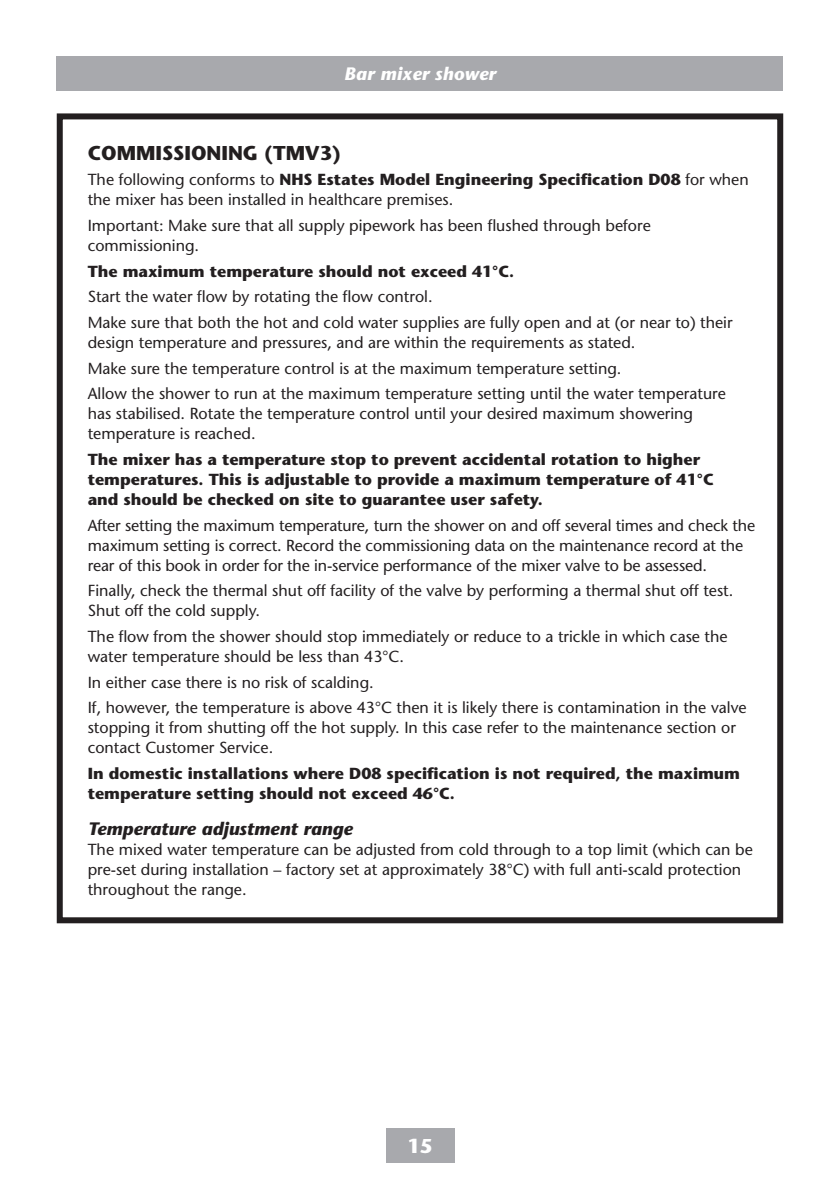
<style>
.page{position:relative;width:840px;height:1191px;background:#fff}
.page>*{position:absolute;margin:0;border:0;box-sizing:border-box;transform-origin:0 0}
._01_Heading_10pt_Bol{font:700 20px "Stone Sans Std";color:#231f20}
.t1{font:700 20px "Stone Sans Std";color:#fff}
._03_Body_text_8pt_IT{font:italic 700 18px "Stone Sans Std";color:#231f20}
.t2{font:italic 700 18px "Stone Sans Std";letter-spacing:.01em;color:#fff}
._03_Body_text_8pt_IT-2{font:500 16px/20px "Stone Sans Std";color:#231f20}
._03_Body_text_8pt_IT-3{font:700 16px/20px "Stone Sans Std";color:#231f20}
.s1{font-weight:700}
</style>
<div class="page">
<div style="left:57px;top:57px;width:725px;height:34px;background:#a8a9ad"></div>
<div style="left:386px;top:1128px;width:68px;height:34px;background:#a8a9ad"></div>
<div style="left:57px;top:113px;width:725px;height:810px;border:6px solid #231f20"></div>
<p class="t2" style="left:344px;top:63px;width:153px">Bar mixer shower</p>
<p class="_01_Heading_10pt_Bol" style="left:88px;top:141px;width:255px">COMMISSIONING (TMV3)</p>
<p class="_03_Body_text_8pt_IT-2" style="left:88px;top:170px;width:662px">The following conforms to <span class="s1">NHS Estates Model Engineering Specification D08</span> for when the mixer has been installed in healthcare premises.</p>
<p class="_03_Body_text_8pt_IT-2" style="left:88px;top:215px;width:564px">Important: Make sure that all supply pipework has been flushed through before commissioning.</p>
<p class="_03_Body_text_8pt_IT-3" style="left:88px;top:261px;width:428px">The maximum temperature should not exceed 41°C.</p>
<p class="_03_Body_text_8pt_IT-2" style="left:88px;top:287px;width:346px">Start the water flow by rotating the flow control.</p>
<p class="_03_Body_text_8pt_IT-2" style="left:88px;top:312px;width:646px">Make sure that both the hot and cold water supplies are fully open and at (or near to) their design temperature and pressures, and are within the requirements as stated.</p>
<p class="_03_Body_text_8pt_IT-2" style="left:88px;top:358px;width:535px">Make sure the temperature control is at the maximum temperature setting.</p>
<p class="_03_Body_text_8pt_IT-2" style="left:88px;top:384px;width:639px">Allow the shower to run at the maximum temperature setting until the water temperature has stabilised. Rotate the temperature control until your desired maximum showering temperature is reached.</p>
<p class="_03_Body_text_8pt_IT-3" style="left:88px;top:449px;width:627px">The mixer has a temperature stop to prevent accidental rotation to higher temperatures. This is adjustable to provide a maximum temperature of 41°C and should be checked on site to guarantee user safety.</p>
<p class="_03_Body_text_8pt_IT-2" style="left:88px;top:515px;width:668px">After setting the maximum temperature, turn the shower on and off several times and check the maximum setting is correct. Record the commissioning data on the maintenance record at the rear of this book in order for the in-service performance of the mixer valve to be assessed.</p>
<p class="_03_Body_text_8pt_IT-2" style="left:88px;top:581px;width:646px">Finally, check the thermal shut off facility of the valve by performing a thermal shut off test.<br>Shut off the cold supply.</p>
<p class="_03_Body_text_8pt_IT-2" style="left:88px;top:626px;width:641px">The flow from the shower should stop immediately or reduce to a trickle in which case the water temperature should be less than 43°C.</p>
<p class="_03_Body_text_8pt_IT-2" style="left:88px;top:672px;width:287px">In either case there is no risk of scalding.</p>
<p class="_03_Body_text_8pt_IT-2" style="left:88px;top:698px;width:660px">If, however, the temperature is above 43°C then it is likely there is contamination in the valve stopping it from shutting off the hot supply. In this case refer to the maintenance section or contact Customer Service.</p>
<p class="_03_Body_text_8pt_IT-3" style="left:88px;top:763px;width:653px">In domestic installations where D08 specification is not required, the maximum temperature setting should not exceed 46°C.</p>
<p class="_03_Body_text_8pt_IT" style="left:88px;top:818px;width:266px">Temperature adjustment range</p>
<p class="_03_Body_text_8pt_IT-2" style="left:88px;top:839px;width:666px">The mixed water temperature can be adjusted from cold through to a top limit (which can be pre-set during installation – factory set at approximately 38°C) with full anti-scald protection throughout the range.</p>
<p class="t1" style="left:407px;top:1134px;width:27px">15</p>
</div>
